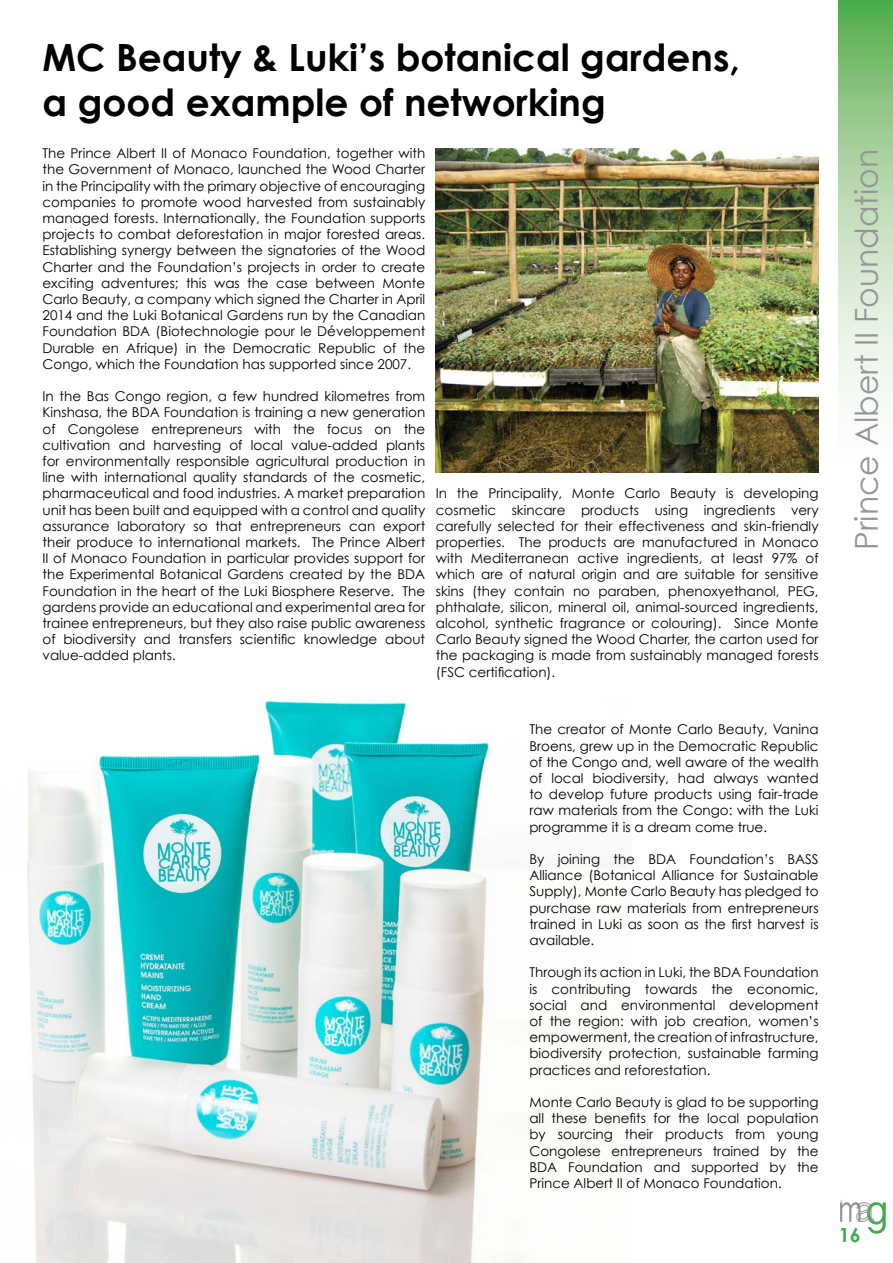
<style>
.page{position:relative;width:893px;height:1263px;background:#fff}
.page>*{position:absolute;margin:0;border:0;box-sizing:border-box;transform-origin:0 0}
.t1{font:700 37.5px/45px "Century Gothic";color:#000}
.t2{font:31.5px "Century Gothic";color:#939598}
.t3{font:700 19.5px "Century Gothic";color:#41ad49}
.t4{font:13.5px/16.2px "Century Gothic";color:#000;text-align:justify}
</style>
<div class="page">
<img style="left:27px;top:700px;width:559px;height:563px">
<svg style="left:839px;top:0;width:54px;height:398px;background:#b4d8ac"></svg>
<svg style="left:840px;top:1200px;width:46px;height:34px"></svg>
<img style="left:436px;top:149px;width:383px;height:323px">
<p class="t1" style="left:43px;top:34px;width:699px">MC Beauty &amp; Luki’s botanical gardens, a good example of networking</p>
<p class="t4" style="left:43px;top:145px;width:384px">The Prince Albert II of Monaco Foundation, together with the Government of Monaco, launched the Wood Charter in the Principality with the primary objective of encouraging companies to promote wood harvested from sustainably managed forests. Internationally, the Foundation supports projects to combat deforestation in major forested areas.<br>Establishing synergy between the signatories of the Wood Charter and the Foundation’s projects in order to create exciting adventures; this was the case between Monte Carlo Beauty, a company which signed the Charter in April 2014 and the Luki Botanical Gardens run by the Canadian Foundation BDA (Biotechnologie pour le Développement Durable en Afrique) in the Democratic Republic of the Congo, which the Foundation has supported since 2007.</p>
<p class="t4" style="left:43px;top:388px;width:384px">In the Bas Congo region, a few hundred kilometres from Kinshasa, the BDA Foundation is training a new generation of Congolese entrepreneurs with the focus on the cultivation and harvesting of local value-added plants for environmentally responsible agricultural production in line with international quality standards of the cosmetic, pharmaceutical and food industries. A market preparation unit has been built and equipped with a control and quality assurance laboratory so that entrepreneurs can export their produce to international markets. The Prince Albert II of Monaco Foundation in particular provides support for the Experimental Botanical Gardens created by the BDA Foundation in the heart of the Luki Biosphere Reserve. The gardens provide an educational and experimental area for trainee entrepreneurs, but they also raise public awareness of biodiversity and transfers scientific knowledge about value-added plants.</p>
<p class="t4" style="left:436px;top:485px;width:384px">In the Principality, Monte Carlo Beauty is developing cosmetic skincare products using ingredients very carefully selected for their effectiveness and skin-friendly properties. The products are manufactured in Monaco with Mediterranean active ingredients, at least 97% of which are of natural origin and are suitable for sensitive skins (they contain no paraben, phenoxyethanol, PEG, phthalate, silicon, mineral oil, animal-sourced ingredients, alcohol, synthetic fragrance or colouring). Since Monte Carlo Beauty signed the Wood Charter, the carton used for the packaging is made from sustainably managed forests (FSC certification).</p>
<p class="t4" style="left:529px;top:721px;width:291px">The creator of Monte Carlo Beauty, Vanina Broens, grew up in the Democratic Republic of the Congo and, well aware of the wealth of local biodiversity, had always wanted to develop future products using fair-trade raw materials from the Congo: with the Luki programme it is a dream come true.</p>
<p class="t4" style="left:529px;top:851px;width:291px">By joining the BDA Foundation’s BASS Alliance (Botanical Alliance for Sustainable Supply), Monte Carlo Beauty has pledged to purchase raw materials from entrepreneurs trained in Luki as soon as the first harvest is available.</p>
<p class="t4" style="left:529px;top:964px;width:291px">Through its action in Luki, the BDA Foundation is contributing towards the economic, social and environmental development of the region: with job creation, women’s empowerment, the creation of infrastructure, biodiversity protection, sustainable farming practices and reforestation.</p>
<p class="t4" style="left:529px;top:1094px;width:291px">Monte Carlo Beauty is glad to be supporting all these benefits for the local population by sourcing their products from young Congolese entrepreneurs trained by the BDA Foundation and supported by the Prince Albert II of Monaco Foundation.</p>
<p class="t2" style="left:847px;top:550px;width:402px;rotate:-90deg">Prince Albert II Foundation</p>
<p class="t3" style="left:839px;top:1222px;width:23px">16</p>
</div>
